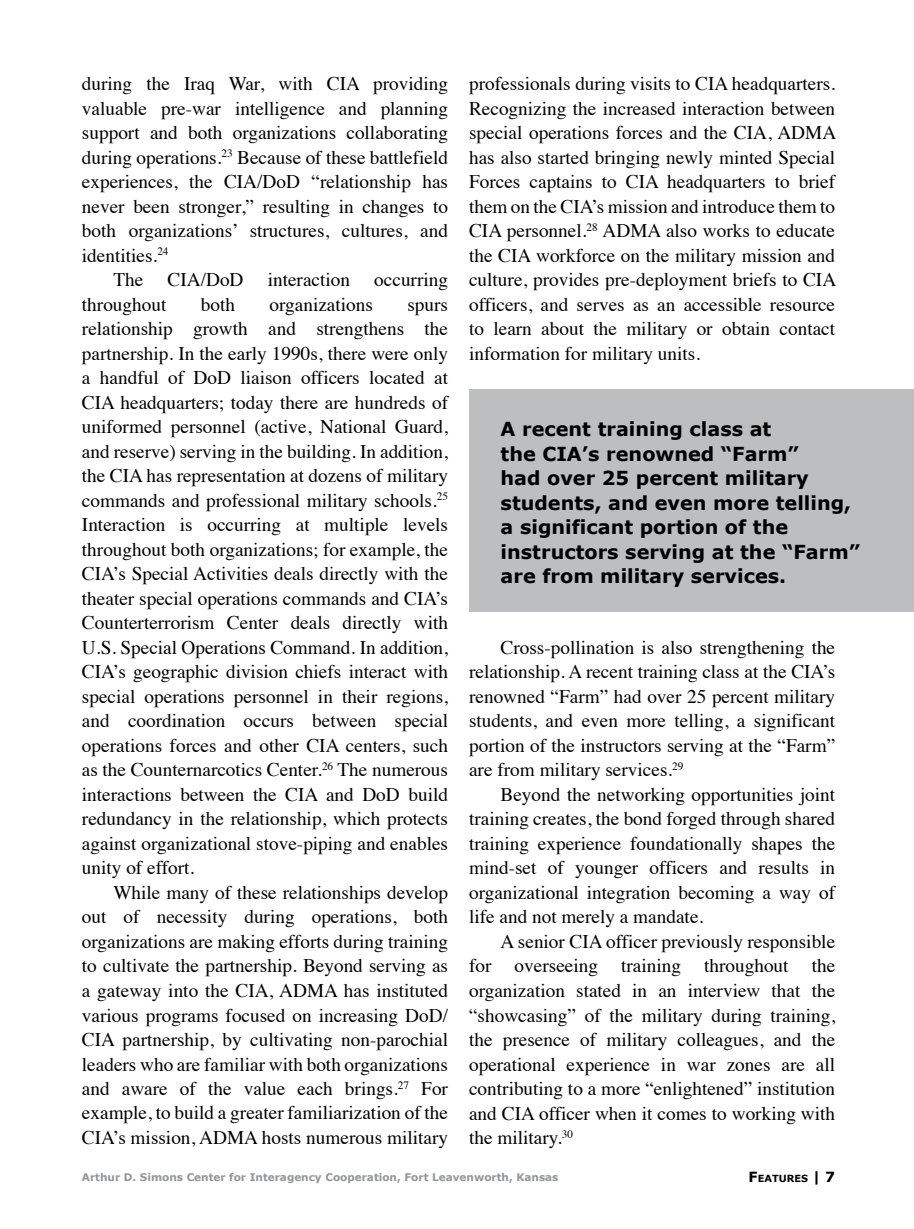
<style>
.page{position:relative;width:914px;height:1229px;background:#fff}
.page>*{position:absolute;margin:0;border:0;box-sizing:border-box;transform-origin:0 0}
.t1{font:19.25px/24.5px "Times";color:#000;text-align:justify}
.t2{font:700 19.25px/24.5px "Verdana";color:#000}
.t3{font:700 10.5px "Verdana";color:#939598}
.t4{font:700 9.8px "Verdana";color:#000}
.s1{font-size:14px}
</style>
<div class="page">
<div style="left:469px;top:389px;width:445px;height:223px;background:#bcbec0"></div>
<p class="t1" style="left:82px;top:70px;width:367px">during the Iraq War, with CIA providing</p>
<p class="t1" style="left:82px;top:94px;width:367px">valuable pre-war intelligence and planning</p>
<p class="t1" style="left:82px;top:119px;width:367px">support and both organizations collaborating</p>
<p class="t1" style="left:82px;top:143px;width:367px">during operations.<sup>23</sup> Because of these battlefield</p>
<p class="t1" style="left:82px;top:168px;width:367px">experiences, the CIA/DoD “relationship has</p>
<p class="t1" style="left:82px;top:192px;width:367px">never been stronger,” resulting in changes to</p>
<p class="t1" style="left:82px;top:217px;width:367px">both organizations’ structures, cultures, and</p>
<p class="t1" style="left:82px;top:241px;width:88px">identities.<sup>24</sup></p>
<p class="t1" style="left:113px;top:266px;width:31px">The</p>
<p class="t1" style="left:167px;top:266px;width:77px">CIA/DoD</p>
<p class="t1" style="left:268px;top:266px;width:84px">interaction</p>
<p class="t1" style="left:374px;top:266px;width:75px">occurring</p>
<p class="t1" style="left:82px;top:290px;width:86px">throughout</p>
<p class="t1" style="left:201px;top:290px;width:36px">both</p>
<p class="t1" style="left:269px;top:290px;width:105px">organizations</p>
<p class="t1" style="left:82px;top:290px;width:367px;text-indent:325px">spurs relationship growth and strengthens the partnership. In the early 1990s, there were only a handful of DoD liaison officers located at CIA headquarters; today there are hundreds of uniformed personnel (active, National Guard, and reserve) serving in the building. In addition, the CIA has representation at dozens of military commands and professional military schools.<sup>25<br></sup>Interaction is occurring at multiple levels throughout both organizations; for example, the CIA’s Special Activities deals directly with the theater special operations commands and CIA’s Counterterrorism Center deals directly with U.S. Special Operations Command. In addition, CIA’s geographic division chiefs interact with special operations personnel in their regions, and coordination occurs between special operations forces and other CIA centers, such as the Counternarcotics Center.<sup>26</sup> The numerous interactions between the CIA and DoD build redundancy in the relationship, which protects against organizational stove-piping and enables unity of effort.</p>
<p class="t1" style="left:82px;top:878px;width:367px;text-indent:31px">While many of these relationships develop out of necessity during operations, both organizations are making efforts during training to cultivate the partnership. Beyond serving as a gateway into the CIA, ADMA has instituted various programs focused on increasing DoD/ CIA partnership, by cultivating non-parochial leaders who are familiar with both organizations and aware of the value each brings.<sup>27</sup> For example, to build a greater familiarization of the CIA’s mission, ADMA hosts numerous military</p>
<p class="t1" style="left:469px;top:70px;width:368px">professionals during visits to CIA headquarters.<br>Recognizing the increased interaction between special operations forces and the CIA, ADMA has also started bringing newly minted Special Forces captains to CIA headquarters to brief them on the CIA’s mission and introduce them to CIA personnel.<sup>28</sup> ADMA also works to educate the CIA workforce on the military mission and culture, provides pre-deployment briefs to CIA officers, and serves as an accessible resource to learn about the military or obtain contact information for military units.</p>
<p class="t2" style="left:500px;top:416px;width:361px">A recent training class at<br>the CIA’s renowned “Farm”<br>had over 25 percent military students, and even more telling, a significant portion of the instructors serving at the “Farm” are from military services.</p>
<p class="t1" style="left:469px;top:633px;width:367px;text-indent:31px">Cross-pollination is also strengthening the relationship. A recent training class at the CIA’s renowned “Farm” had over 25 percent military students, and even more telling, a significant portion of the instructors serving at the “Farm” are from military services.<sup>29</sup></p>
<p class="t1" style="left:469px;top:780px;width:367px;text-indent:31px">Beyond the networking opportunities joint training creates, the bond forged through shared training experience foundationally shapes the mind-set of younger officers and results in organizational integration becoming a way of life and not merely a mandate.</p>
<p class="t1" style="left:469px;top:927px;width:367px;text-indent:31px">A senior CIA officer previously responsible for overseeing training throughout the organization stated in an interview that the “showcasing” of the military during training, the presence of military colleagues, and the operational experience in war zones are all contributing to a more “enlightened” institution and CIA officer when it comes to working with the military.<sup>30</sup></p>
<p class="t3" style="left:82px;top:1170px;width:478px">Arthur D. Simons Center for Interagency Cooperation, Fort Leavenworth, Kansas</p>
<p class="t4" style="left:748px;top:1171px;width:88px"><span class="s1">F</span>EATURES <span class="s1">|</span> <span class="s1">7</span></p>
</div>
